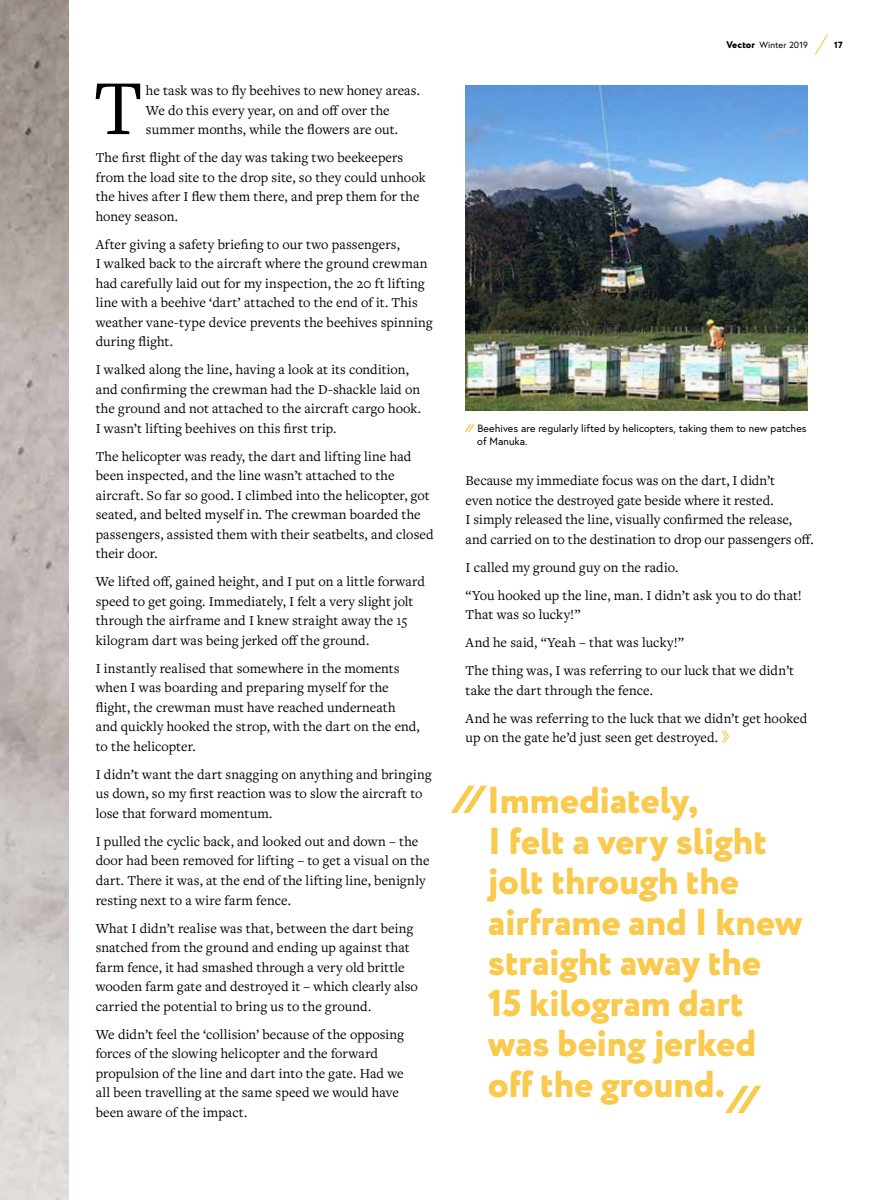
<style>
.page{position:relative;width:893px;height:1200px;background:#fff}
.page>*{position:absolute;margin:0;border:0;box-sizing:border-box;transform-origin:0 0}
.t1{font:80.7px "Freight Text Pro";color:#000}
.t2{font:800 37.5px/40.5px "Circe";letter-spacing:-.005em;color:#f9ca4d}
.t3{font:14.25px/19.5px "Freight Text Pro";letter-spacing:.005em;color:#000}
.t4{font:10.5px/13.5px "Europa";letter-spacing:.005em;color:#000}
.t5{font:9px "Europa";letter-spacing:.01em;color:#000}
.t6{font:800 9px "Circe";color:#000}
.s1{font-family:"Circe";font-weight:800;font-size:9.75px}
</style>
<div class="page">
<img style="left:0;top:0;width:68px;height:1199px">
<img style="left:466px;top:85px;width:342px;height:325px">
<svg style="left:721px;top:730px;width:8px;height:12px"></svg>
<svg style="left:451px;top:785px;width:36px;height:27px"></svg>
<svg style="left:726px;top:1085px;width:35px;height:27px"></svg>
<svg style="left:465px;top:424px;width:10px;height:7px"></svg>
<svg style="left:815px;top:34px;width:13px;height:21px"></svg>
<h1 class="t1" style="left:94px;top:55px;width:51px">T</h1>
<p class="t3" style="left:146px;top:80px;width:276px">he task was to fly beehives to new honey areas.<br>We do this every year, on and off over the summer months, while the flowers are out.</p>
<p class="t3" style="left:96px;top:147px;width:332px">The first flight of the day was taking two beekeepers from the load site to the drop site, so they could unhook the hives after I flew them there, and prep them for the honey season.</p>
<p class="t3" style="left:96px;top:234px;width:338px">After giving a safety briefing to our two passengers,<br>I walked back to the aircraft where the ground crewman had carefully laid out for my inspection, the 20 ft lifting line with a beehive ‘dart’ attached to the end of it. This weather vane-type device prevents the beehives spinning during flight.</p>
<p class="t3" style="left:96px;top:359px;width:327px">I walked along the line, having a look at its condition, and confirming the crewman had the D-shackle laid on the ground and not attached to the aircraft cargo hook.<br>I wasn’t lifting beehives on this first trip.</p>
<p class="t3" style="left:96px;top:446px;width:339px">The helicopter was ready, the dart and lifting line had been inspected, and the line wasn’t attached to the aircraft. So far so good. I climbed into the helicopter, got seated, and belted myself in. The crewman boarded the passengers, assisted them with their seatbelts, and closed their door.</p>
<p class="t3" style="left:96px;top:571px;width:331px">We lifted off, gained height, and I put on a little forward speed to get going. Immediately, I felt a very slight jolt through the airframe and I knew straight away the 15 kilogram dart was being jerked off the ground.</p>
<p class="t3" style="left:96px;top:658px;width:326px">I instantly realised that somewhere in the moments when I was boarding and preparing myself for the flight, the crewman must have reached underneath and quickly hooked the strop, with the dart on the end, to the helicopter.</p>
<p class="t3" style="left:96px;top:763px;width:338px">I didn’t want the dart snagging on anything and bringing us down, so my first reaction was to slow the aircraft to lose that forward momentum.</p>
<p class="t3" style="left:96px;top:830px;width:335px">I pulled the cyclic back, and looked out and down – the door had been removed for lifting – to get a visual on the dart. There it was, at the end of the lifting line, benignly resting next to a wire farm fence.</p>
<p class="t3" style="left:96px;top:917px;width:324px">What I didn’t realise was that, between the dart being snatched from the ground and ending up against that farm fence, it had smashed through a very old brittle wooden farm gate and destroyed it – which clearly also carried the potential to bring us to the ground.</p>
<p class="t3" style="left:96px;top:1023px;width:310px">We didn’t feel the ‘collision’ because of the opposing forces of the slowing helicopter and the forward propulsion of the line and dart into the gate. Had we all been travelling at the same speed we would have been aware of the impact.</p>
<p class="t5" style="left:727px;top:39px;width:83px"><span class="s1">Vector</span> Winter 2019</p>
<p class="t6" style="left:834px;top:38px;width:10px">17</p>
<p class="t4" style="left:477px;top:421px;width:331px">Beehives are regularly lifted by helicopters, taking them to new patches of Manuka.</p>
<p class="t3" style="left:466px;top:470px;width:349px">Because my immediate focus was on the dart, I didn’t<br>even notice the destroyed gate beside where it rested.<br>I simply released the line, visually confirmed the release, and carried on to the destination to drop our passengers off.</p>
<p class="t3" style="left:466px;top:552px;width:338px;line-height:28px">I called my ground guy on the radio.<br>“You hooked up the line, man. I didn’t ask you to do that!</p>
<p class="t3" style="left:466px;top:600px;width:330px;line-height:28px">That was so lucky!”<br>And he said, “Yeah – that was lucky!”<br>The thing was, I was referring to our luck that we didn’t</p>
<p class="t3" style="left:466px;top:675px;width:343px;line-height:28px">take the dart through the fence.<br>And he was referring to the luck that we didn’t get hooked</p>
<p class="t3" style="left:466px;top:727px;width:254px">up on the gate he’d just seen get destroyed.</p>
<h2 class="t2" style="left:487px;top:782px;width:317px">Immediately,<br>I felt a very slight jolt through the airframe and I knew straight away the<br>15 kilogram dart was being jerked off the ground.</h2>
</div>
